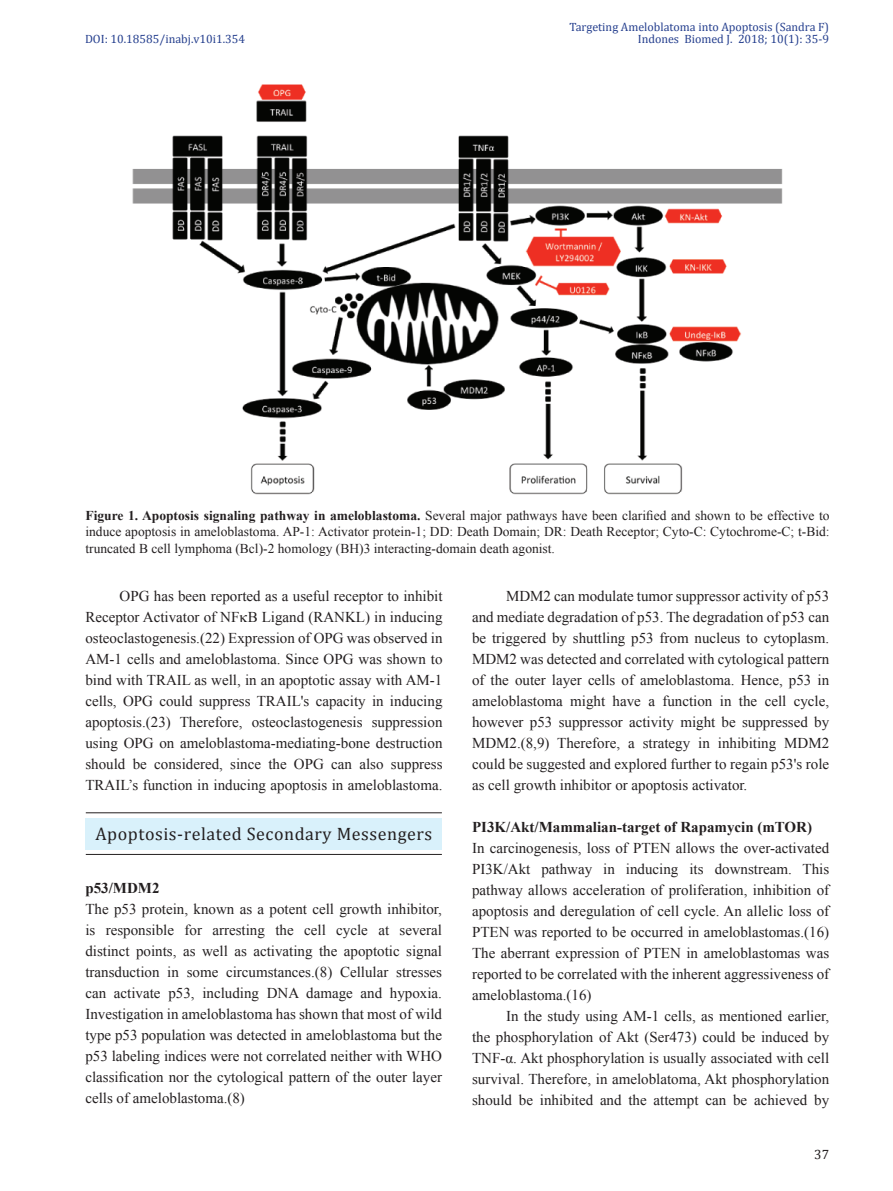
<style>
.page{position:relative;width:893px;height:1191px;background:#fff}
.page>*{position:absolute;margin:0;border:0;box-sizing:border-box;transform-origin:0 0}
.t1{font:18px "Cambria";letter-spacing:.03em;color:#231f20}
.t2{font:15px/21px "Times New Roman";color:#231f20;text-align:justify}
.t3{font:700 15px "Times New Roman";color:#231f20}
.t4{font:13.5px/16.5px "Times New Roman";color:#231f20;text-align:justify}
.t5{font:13.5px "Cambria";color:#231f20}
.t6{font:12px "Cambria";color:#253f8e}
.s1{font-weight:700}
</style>
<div class="page">
<img style="left:132px;top:84px;width:651px;height:411px">
<hr style="left:86px;top:812px;width:356px;height:1px;background:#231f20">
<hr style="left:86px;top:854px;width:356px;height:1px;background:#231f20">
<div style="left:85px;top:818px;width:357px;height:31px;background:#d9f1fb"></div>
<p class="t6" style="left:569px;top:20px;width:261px">Targeting Ameloblatoma into Apoptosis (Sandra F)</p>
<p class="t6" style="left:85px;top:31px;width:162px">DOI: 10.18585/inabj.v10i1.354</p>
<p class="t6" style="left:638px;top:32px;width:193px">Indones Biomed J. 2018; 10(1): 35-9</p>
<p class="t4" style="left:85px;top:506px;width:746px"><span class="s1">Figure 1. Apoptosis signaling pathway in ameloblastoma.</span> Several major pathways have been clarified and shown to be effective to induce apoptosis in ameloblastoma. AP-1: Activator protein-1; DD: Death Domain; DR: Death Receptor; Cyto-C: Cytochrome-C; t-Bid: truncated B cell lymphoma (Bcl)-2 homology (BH)3 interacting-domain death agonist.</p>
<p class="t2" style="left:85px;top:584px;width:359px;text-indent:34px">OPG has been reported as a useful receptor to inhibit Receptor Activator of NF B Ligand (RANKL) in inducing osteoclastogenesis.(22) Expression of OPG was observed in AM-1 cells and ameloblastoma. Since OPG was shown to bind with TRAIL as well, in an apoptotic assay with AM-1 cells, OPG could suppress TRAIL's capacity in inducing apoptosis.(23) Therefore, osteoclastogenesis suppression using OPG on ameloblastoma-mediating-bone destruction should be considered, since the OPG can also suppress TRAIL’s function in inducing apoptosis in ameloblastoma.</p>
<p class="t1" style="left:95px;top:823px;width:338px">Apoptosis-related Secondary Messengers</p>
<p class="t3" style="left:85px;top:877px;width:76px">p53/MDM2</p>
<p class="t2" style="left:85px;top:898px;width:358px">The p53 protein, known as a potent cell growth inhibitor, is responsible for arresting the cell cycle at several distinct points, as well as activating the apoptotic signal transduction in some circumstances.(8) Cellular stresses can activate p53, including DNA damage and hypoxia.<br>Investigation in ameloblastoma has shown that most of wild type p53 population was detected in ameloblastoma but the p53 labeling indices were not correlated neither with WHO classification nor the cytological pattern of the outer layer cells of ameloblastoma.(8)</p>
<p class="t2" style="left:472px;top:584px;width:359px;text-indent:34px">MDM2 can modulate tumor suppressor activity of p53 and mediate degradation of p53. The degradation of p53 can be triggered by shuttling p53 from nucleus to cytoplasm.<br>MDM2 was detected and correlated with cytological pattern of the outer layer cells of ameloblastoma. Hence, p53 in ameloblastoma might have a function in the cell cycle, however p53 suppressor activity might be suppressed by MDM2.(8,9) Therefore, a strategy in inhibiting MDM2 could be suggested and explored further to regain p53's role as cell growth inhibitor or apoptosis activator.</p>
<p class="t3" style="left:472px;top:815px;width:342px">PI3K/Akt/Mammalian-target of Rapamycin (mTOR)</p>
<p class="t2" style="left:472px;top:836px;width:359px">In carcinogenesis, loss of PTEN allows the over-activated PI3K/Akt pathway in inducing its downstream. This pathway allows acceleration of proliferation, inhibition of apoptosis and deregulation of cell cycle. An allelic loss of PTEN was reported to be occurred in ameloblastomas.(16)<br>The aberrant expression of PTEN in ameloblastomas was reported to be correlated with the inherent aggressiveness of ameloblastoma.(16)</p>
<p class="t2" style="left:472px;top:1004px;width:359px;text-indent:34px">In the study using AM-1 cells, as mentioned earlier, the phosphorylation of Akt (Ser473) could be induced by TNF-α. Akt phosphorylation is usually associated with cell survival. Therefore, in ameloblatoma, Akt phosphorylation should be inhibited and the attempt can be achieved by</p>
<p class="t5" style="left:814px;top:1146px;width:16px">37</p>
</div>
